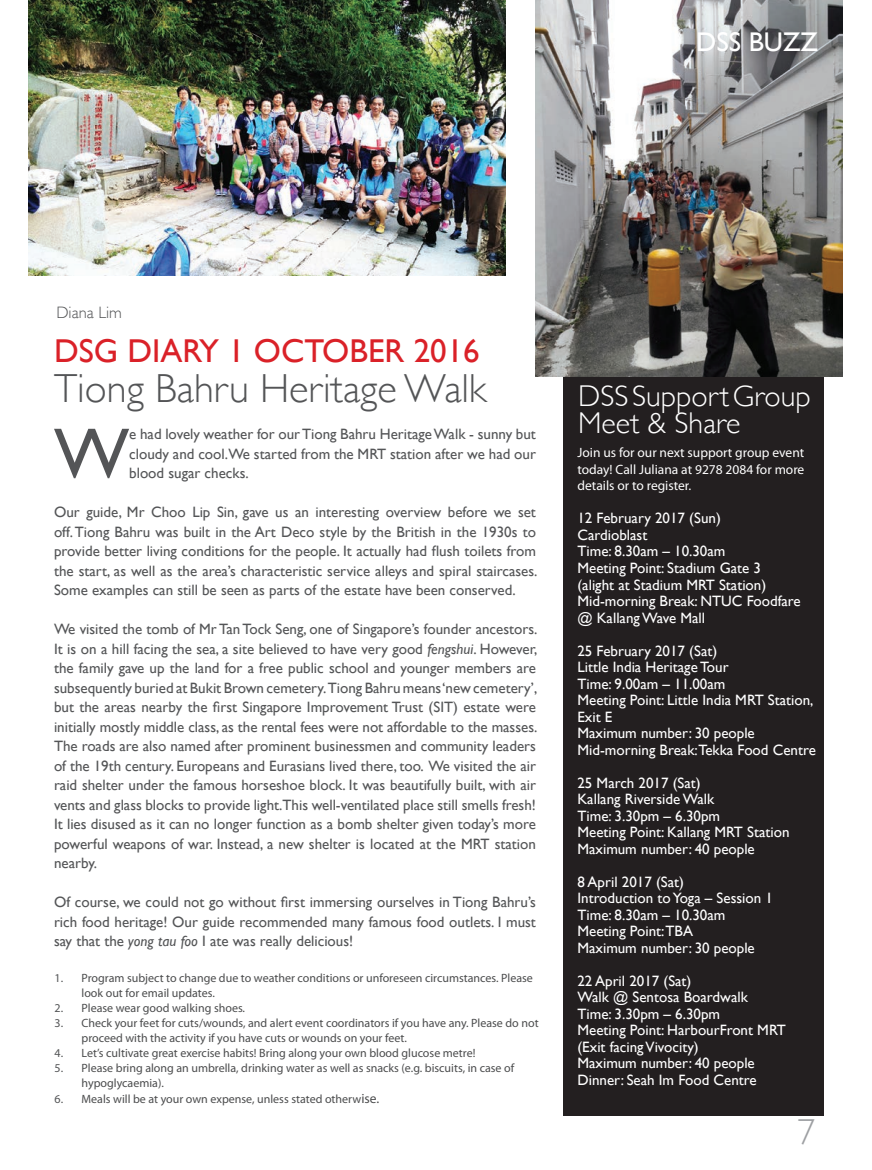
<style>
.page{position:relative;width:872px;height:1170px;background:#fff}
.page>*{position:absolute;margin:0;border:0;box-sizing:border-box;transform-origin:0 0}
.t1{font:72.15px "Gill Sans";color:#545557}
.t2{font:300 40.5px "Gill Sans";color:#545557}
.t3{font:300 36px "Gill Sans";color:#9d9fa2}
.t4{font:33px "Gill Sans";color:#da2128}
.t5{font:300 30px/27px "Gill Sans";color:#fff}
.t6{font:27px "Gill Sans";color:#fff}
.t7{font:300 16.5px "Gill Sans";color:#545557}
.t8{font:15px/19.5px "Gill Sans";color:#545557;text-align:justify}
.t9{font:15px/16.5px "Gill Sans";color:#fff}
.t10{font:13.5px/16.5px "Myriad Pro";color:#fff;text-align:justify}
.t11{font:12px/15px "Myriad Pro";color:#4b4c4d}
.s1{font-style:italic}
.s2{color:#545557}
.s3{font-size:13.5px}
</style>
<div class="page">
<div style="left:563px;top:364px;width:260px;height:751px;background:#231f20"></div>
<img style="left:536px;top:0;width:306px;height:377px">
<img style="left:28px;top:0;width:477px;height:276px">
<h3 class="t6" style="left:696px;top:26px;width:123px">DSS BUZZ</h3>
<p class="t7" style="left:56px;top:299px;width:67px">Diana Lim</p>
<h3 class="t4" style="left:54px;top:332px;width:427px">DSG DIARY 1 OCTOBER 2016</h3>
<h2 class="t2" style="left:54px;top:356px;width:434px">Tiong Bahru Heritage Walk</h2>
<h1 class="t1" style="left:54px;top:411px;width:77px">W</h1>
<p class="t8" style="left:129px;top:424px;width:408px">e had lovely weather for our Tiong Bahru Heritage Walk - sunny but cloudy and cool.We started from the MRT station after we had our blood sugar checks.</p>
<p class="t8" style="left:54px;top:502px;width:485px">Our guide, Mr Choo Lip Sin, gave us an interesting overview before we set off. Tiong Bahru was built in the Art Deco style by the British in the 1930s to provide better living conditions for the people. It actually had flush toilets from the start, as well as the area’s characteristic service alleys and spiral staircases.<br>Some examples can still be seen as parts of the estate have been conserved.</p>
<p class="t8" style="left:54px;top:619px;width:485px">We visited the tomb of Mr Tan Tock Seng, one of Singapore’s founder ancestors.<br>It is on a hill facing the sea, a site believed to have very good <span class="s1">fengshui</span>. However, the family gave up the land for a free public school and younger members are subsequently buried at Bukit Brown cemetery. Tiong Bahru means ‘new cemetery’, but the areas nearby the first Singapore Improvement Trust (SIT) estate were initially mostly middle class, as the rental fees were not affordable to the masses.<br>The roads are also named after prominent businessmen and community leaders of the 19th century. Europeans and Eurasians lived there, too. We visited the air raid shelter under the famous horseshoe block. It was beautifully built, with air vents and glass blocks to provide light.This well-ventilated place still smells fresh!<br>It lies disused as it can no longer function as a bomb shelter given today’s more powerful weapons of war. Instead, a new shelter is located at the MRT station nearby.</p>
<p class="t8" style="left:54px;top:892px;width:483px">Of course, we could not go without first immersing ourselves in Tiong Bahru’s rich food heritage! Our guide recommended many famous food outlets. I must say that the <span class="s1">yong tau foo</span> I ate was really delicious!</p>
<p class="t11" style="left:82px;top:970px;width:453px;text-indent:-27px"><span class="s2">1.</span> Program subject to change due to weather conditions or unforeseen circumstances. Please look out for email updates.</p>
<p class="t11" style="left:55px;top:1000px;width:192px"><span class="s2">2.</span> Please wear good walking shoes.</p>
<p class="t11" style="left:82px;top:1015px;width:458px;text-indent:-27px"><span class="s2">3.</span> Check your feet for cuts/wounds, and alert event coordinators if you have any. Please do not proceed with the activity if you have cuts or wounds on your feet.</p>
<p class="t11" style="left:55px;top:1045px;width:422px"><span class="s2">4.</span> Let’s cultivate great exercise habits! Bring along your own blood glucose metre!</p>
<p class="t11" style="left:82px;top:1060px;width:434px;text-indent:-27px"><span class="s2">5.</span> Please bring along an umbrella, drinking water as well as snacks (e.g. biscuits, in case of hypoglycaemia).</p>
<p class="t11" style="left:55px;top:1091px;width:326px"><span class="s2">6.</span> Meals will be at your own expense, unless stated otherw<span class="s3">ise.</span></p>
<h3 class="t5" style="left:578px;top:381px;width:234px">DSS Support Group<br>Meet &amp; Share</h3>
<p class="t10" style="left:577px;top:444px;width:228px">Join us for our next support group event today! Call Juliana at 9278 2084 for more details or to register.</p>
<p class="t9" style="left:577px;top:510px;width:225px">12 February 2017 (Sun)<br>Cardioblast<br>Time: 8.30am – 10.30am<br>Meeting Point: Stadium Gate 3 (alight at Stadium MRT Station)<br>Mid-morning Break: NTUC Foodfare @ Kallang Wave Mall</p>
<p class="t9" style="left:577px;top:642px;width:240px">25 February 2017 (Sat)<br>Little India Heritage Tour<br>Time: 9.00am – 11.00am<br>Meeting Point: Little India MRT Station,<br>Exit E<br>Maximum number: 30 people<br>Mid-morning Break:Tekka Food Centre</p>
<p class="t9" style="left:577px;top:774px;width:213px">25 March 2017 (Sat)<br>Kallang Riverside Walk<br>Time: 3.30pm – 6.30pm<br>Meeting Point: Kallang MRT Station<br>Maximum number: 40 people</p>
<p class="t9" style="left:577px;top:873px;width:197px">8 April 2017 (Sat)<br>Introduction to Yoga – Session 1<br>Time: 8.30am – 10.30am<br>Meeting Point:TBA<br>Maximum number: 30 people</p>
<p class="t9" style="left:577px;top:972px;width:210px">22 April 2017 (Sat)<br>Walk @ Sentosa Boardwalk<br>Time: 3.30pm – 6.30pm<br>Meeting Point: HarbourFront MRT (Exit facing Vivocity)<br>Maximum number: 40 people<br>Dinner: Seah Im Food Centre</p>
<h3 class="t3" style="left:797px;top:1103px;width:19px">7</h3>
</div>
